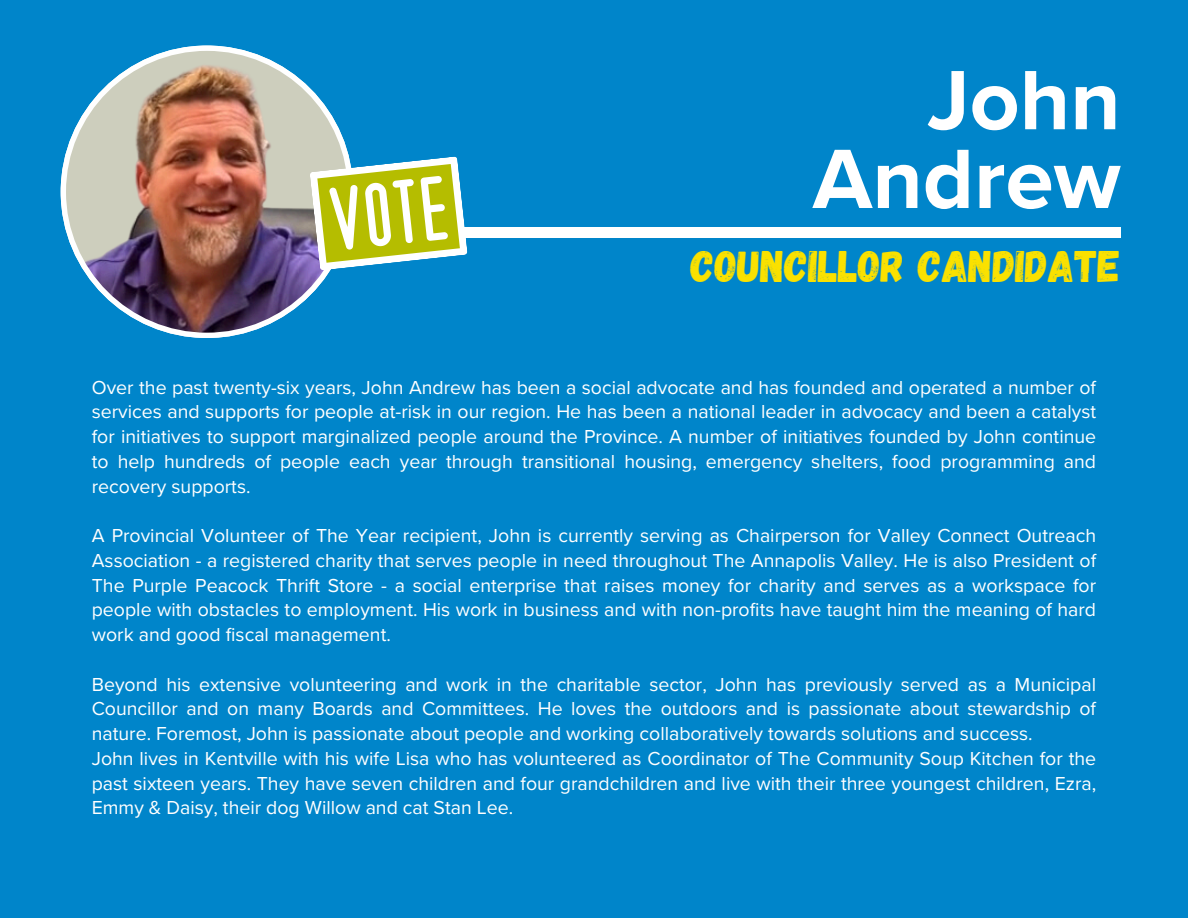
<style>
.page{position:relative;width:1188px;height:918px;background:#0085ca}
.page>*{position:absolute;margin:0;border:0;box-sizing:border-box;transform-origin:0 0}
.t1{font:700 87.3px/78.8px "Proxima Nova A";color:#fff;text-align:right}
.t2{font:44.1px "Gagalin";color:#fae100}
.t3{font:19.5px/24.8px "Proxima Nova";color:#fff;text-align:justify}
</style>
<div class="page">
<div style="left:283px;top:228px;width:838px;height:10px;background:#fff"></div>
<img style="left:61px;top:46px;width:288px;height:292px">
<svg style="left:310px;top:156px;width:158px;height:115px"></svg>
<p class="t1" style="left:813px;top:65px;width:310px">John<br>Andrew</p>
<p class="t2" style="left:691px;top:238px;width:431px">COUNCILLOR CANDIDATE</p>
<p class="t3" style="left:92px;top:376px;width:1006px">Over the past twenty-six years, John Andrew has been a social advocate and has founded and operated a number of services and supports for people at-risk in our region. He has been a national leader in advocacy and been a catalyst for initiatives to support marginalized people around the Province. A number of initiatives founded by John continue to help hundreds of people each year through transitional housing, emergency shelters, food programming and recovery supports.</p>
<p class="t3" style="left:92px;top:524px;width:1006px">A Provincial Volunteer of The Year recipient, John is currently serving as Chairperson for Valley Connect Outreach Association - a registered charity that serves people in need throughout The Annapolis Valley. He is also President of The Purple Peacock Thrift Store - a social enterprise that raises money for charity and serves as a workspace for people with obstacles to employment. His work in business and with non-profits have taught him the meaning of hard work and good fiscal management.</p>
<h1 class="t3" style="left:92px;top:673px;width:1006px">Beyond his extensive volunteering and work in the charitable sector, John has previously served as a Municipal Councillor and on many Boards and Committees. He loves the outdoors and is passionate about stewardship of nature. Foremost, John is passionate about people and working collaboratively towards solutions and success.</h1>
<p class="t3" style="left:92px;top:747px;width:1006px">John lives in Kentville with his wife Lisa who has volunteered as Coordinator of The Community Soup Kitchen for the past sixteen years. They have seven children and four grandchildren and live with their three youngest children, Ezra, Emmy &amp; Daisy, their dog Willow and cat Stan Lee.</p>
</div>
